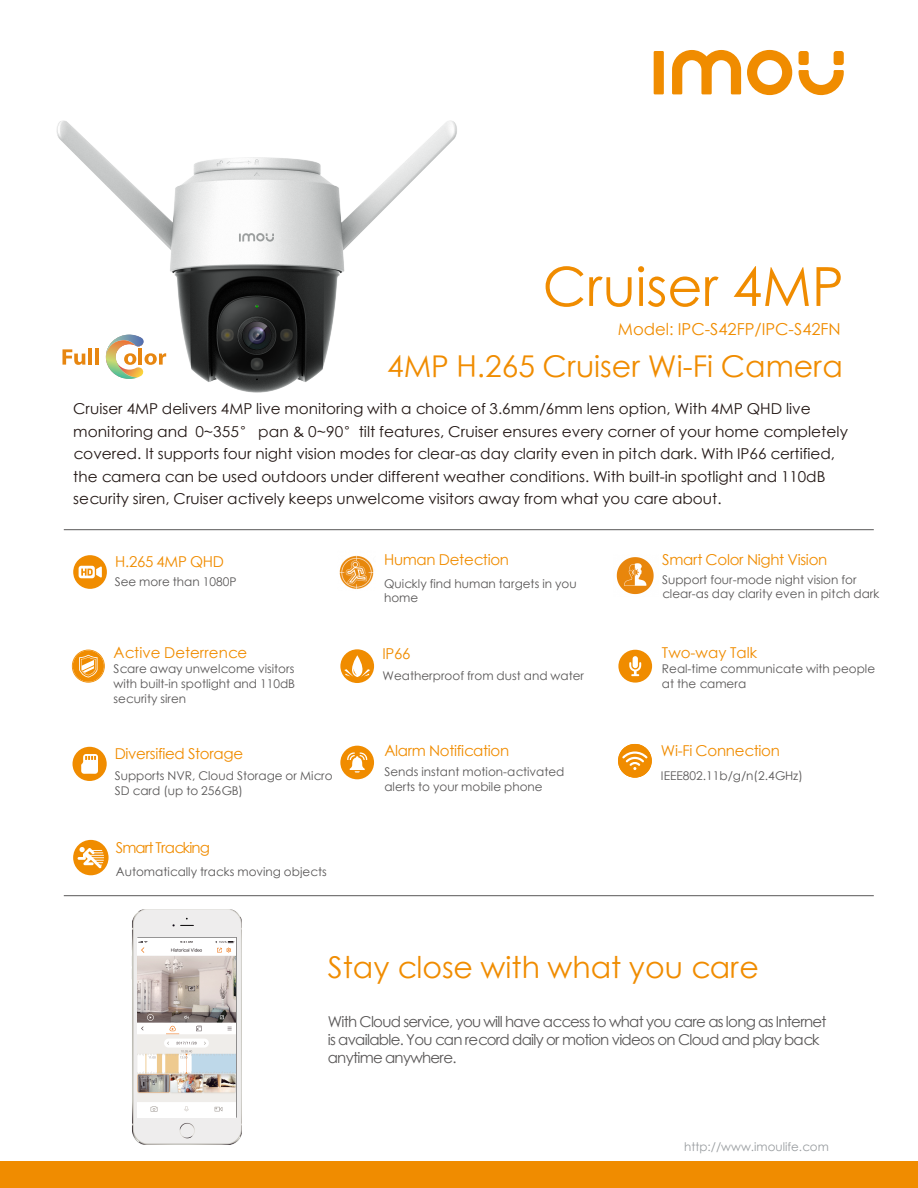
<style>
.page{position:relative;width:918px;height:1188px;background:#fff}
.page>*{position:absolute;margin:0;border:0;box-sizing:border-box;transform-origin:0 0}
.t1{font:54px "ST Xihei";color:#f08c00}
.t2{font:30px "ST Xihei";color:#f08c00}
.t3{font:16.5px "ST Xihei";color:#f08c00}
.t4{font:15px/22.5px "ST Xihei";color:#231815}
.t5{font:15px/18px "ST Xihei";letter-spacing:-.05em;color:#595757}
.t6{font:15px "ST Xihei";letter-spacing:-.02em;color:#f08c00}
.t7{font:15px "ST Xihei";color:#f08c00}
.t8{font:15px "ST Xihei";letter-spacing:-.06em;color:#f08c00}
.t9{font:12px/14.4px "ST Xihei";color:#595757}
.t10{font:11.85px "ST Xihei";color:#999da0}
</style>
<div class="page">
<hr style="left:64px;top:895px;width:810px;height:1px;background:#595757">
<hr style="left:64px;top:529px;width:810px;height:1px;background:#595757">
<img style="left:132px;top:909px;width:110px;height:236px">
<svg style="left:137px;top:937px;width:100px;height:181px"></svg>
<img style="left:138px;top:941px;width:98px;height:172px">
<hr style="left:138px;top:938px;width:98px;height:3px;background:#fff">
<hr style="left:138px;top:1113px;width:98px;height:4px;background:#fff">
<div style="left:0;top:1161px;width:918px;height:27px;background:#f08c00"></div>
<div style="left:73px;top:555px;width:34px;height:34px;background:#f08c00;border-radius:50%"></div>
<svg style="left:79px;top:566px;width:23px;height:12px"></svg>
<svg style="left:618px;top:744px;width:34px;height:34px"></svg>
<div style="left:340px;top:746px;width:34px;height:33px;background:#f08c00;border-radius:50%"></div>
<svg style="left:347px;top:752px;width:20px;height:21px"></svg>
<div style="left:340px;top:649px;width:34px;height:34px;background:#f08c00;border-radius:50%"></div>
<svg style="left:344px;top:655px;width:26px;height:22px"></svg>
<div style="left:654px;top:51px;width:10px;height:43px;background:#f08c00"></div>
<svg style="left:747px;top:50px;width:45px;height:45px"></svg>
<div style="left:799px;top:51px;width:10px;height:14px;background:#f08c00;border-radius:3px"></div>
<div style="left:834px;top:51px;width:10px;height:14px;background:#f08c00;border-radius:3px"></div>
<svg style="left:799px;top:70px;width:45px;height:26px"></svg>
<svg style="left:672px;top:50px;width:69px;height:44px"></svg>
<div style="left:73px;top:747px;width:34px;height:34px;background:#f08c00;border-radius:50%"></div>
<svg style="left:81px;top:754px;width:17px;height:20px"></svg>
<img style="left:339px;top:555px;width:35px;height:34px">
<img style="left:616px;top:557px;width:38px;height:38px">
<svg style="left:72px;top:650px;width:33px;height:33px"></svg>
<div style="left:618px;top:650px;width:34px;height:33px;background:#f08c00;border-radius:50%"></div>
<svg style="left:629px;top:656px;width:12px;height:20px"></svg>
<img style="left:56px;top:120px;width:401px;height:273px">
<div style="left:73px;top:840px;width:36px;height:35px;background:#f08c00;border-radius:50%"></div>
<svg style="left:78px;top:847px;width:26px;height:21px"></svg>
<h1 class="t1" style="left:543px;top:248px;width:303px">Cruiser 4MP</h1>
<p class="t3" style="left:618px;top:317px;width:224px">Model: IPC-S42FP/IPC-S42FN</p>
<h2 class="t2" style="left:387px;top:345px;width:457px">4MP H.265 Cruiser Wi-Fi Camera</h2>
<p class="t4" style="left:73px;top:397px;width:776px">Cruiser 4MP delivers 4MP live monitoring with a choice of 3.6mm/6mm lens option, With 4MP QHD live monitoring and 0~355° pan &amp; 0~90°tilt features, Cruiser ensures every corner of your home completely covered. It supports four night vision modes for clear-as day clarity even in pitch dark. With IP66 certified, the camera can be used outdoors under different weather conditions. With built-in spotlight and 110dB security siren, Cruiser actively keeps unwelcome visitors away from what you care about.</p>
<p class="t6" style="left:115px;top:551px;width:110px">H.265 4MP QHD</p>
<p class="t6" style="left:384px;top:549px;width:127px">Human Detection</p>
<p class="t6" style="left:662px;top:549px;width:167px">Smart Color Night Vision</p>
<p class="t9" style="left:115px;top:574px;width:123px">See more than 1080P</p>
<p class="t9" style="left:384px;top:576px;width:194px">Quickly find human targets in you home</p>
<p class="t9" style="left:662px;top:572px;width:219px">Support four-mode night vision for clear-as day clarity even in pitch dark</p>
<p class="t7" style="left:113px;top:642px;width:135px">Active Deterrence</p>
<p class="t9" style="left:113px;top:661px;width:183px;line-height:15px;text-align:justify">Scare away unwelcome visitors with built-in spotlight and 110dB security siren</p>
<p class="t6" style="left:383px;top:643px;width:30px">IP66</p>
<p class="t9" style="left:383px;top:668px;width:203px">Weatherproof from dust and water</p>
<p class="t7" style="left:662px;top:642px;width:97px">Two-way Talk</p>
<p class="t9" style="left:662px;top:661px;width:215px;line-height:15px">Real-time communicate with people at the camera</p>
<p class="t6" style="left:115px;top:743px;width:130px">Diversified Storage</p>
<p class="t6" style="left:384px;top:740px;width:126px">Alarm Notification</p>
<p class="t6" style="left:661px;top:740px;width:120px">Wi-Fi Connection</p>
<p class="t9" style="left:115px;top:769px;width:220px">Supports NVR, Cloud Storage or Micro<br>SD card (up to 256GB)</p>
<p class="t9" style="left:384px;top:765px;width:182px">Sends instant motion-activated alerts to your mobile phone</p>
<p class="t9" style="left:661px;top:769px;width:143px">IEEE802.11b/g/n(2.4GHz)</p>
<p class="t8" style="left:116px;top:837px;width:96px">Smart Tracking</p>
<p class="t9" style="left:116px;top:864px;width:212px">Automatically tracks moving objects</p>
<h2 class="t2" style="left:328px;top:946px;width:433px">Stay close with what you care</h2>
<p class="t5" style="left:328px;top:1013px;width:500px">With Cloud service, you will have access to what you care as long as Internet is available. You can record daily or motion videos on Cloud and play back anytime anywhere.</p>
<p class="t10" style="left:684px;top:1139px;width:146px">http://www.imoulife.com</p>
</div>
